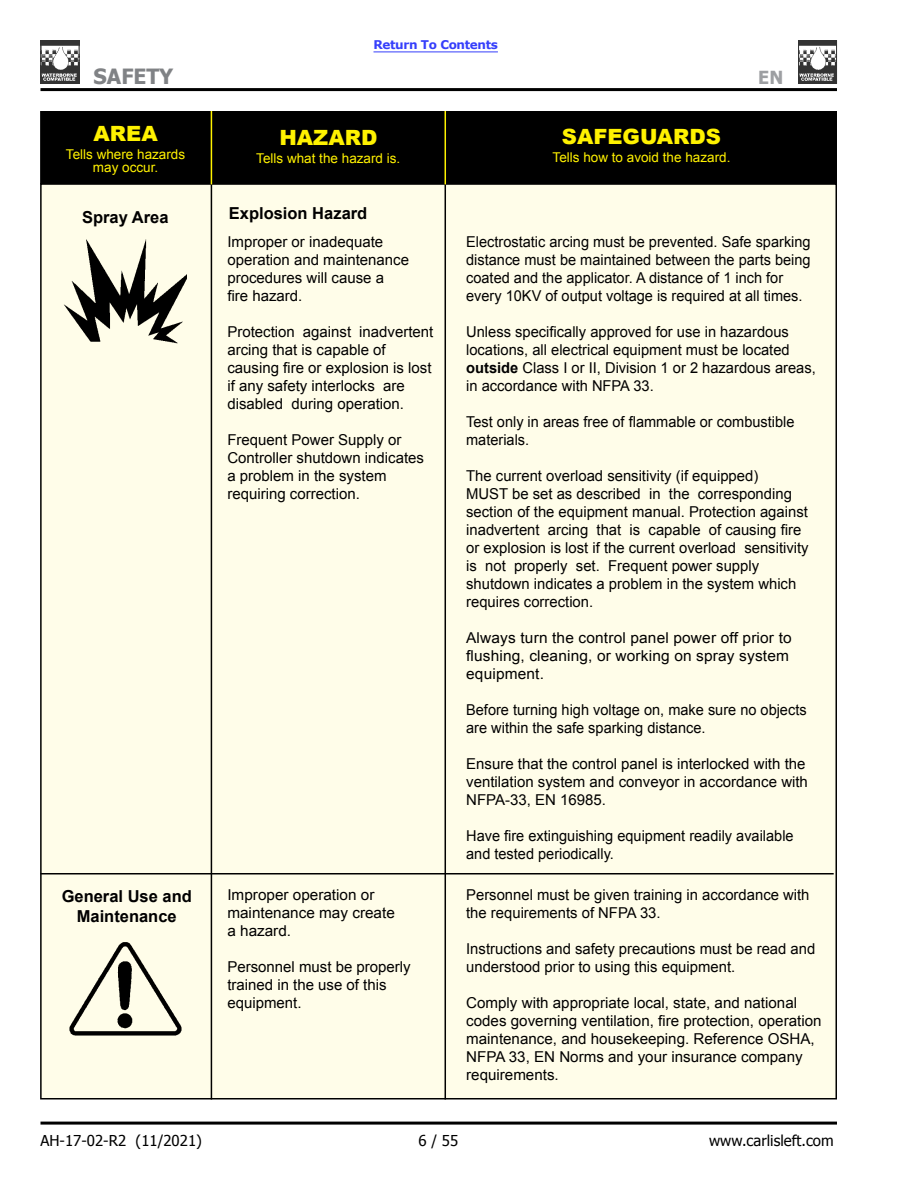
<style>
.page{position:relative;width:918px;height:1188px;background:#fff}
.page>*{position:absolute;margin:0;border:0;box-sizing:border-box;transform-origin:0 0}
.t1{font:900 21px "Arial";color:#fff200}
.t2{font:700 21px "Tahoma";color:#808285}
.t3{font:700 18px "Tahoma";color:#9d9fa2}
.t4{font:700 16.5px/19.6px "Arial";color:#000;text-align:center}
.t5{font:15px/18px "Arial";color:#000}
.t6{font:15px "Tahoma";color:#000}
.t7{font:13.5px/13.5px "Arial";color:#fff200;text-align:center}
.t8{font:700 12px "Verdana";letter-spacing:-.03em;color:#363ffb}
.s1{font-weight:700}
</style>
<div class="page">
<hr style="left:40px;top:88px;width:797px;height:3px;background:#000">
<img style="left:41px;top:40px;width:38px;height:44px">
<img style="left:798px;top:40px;width:39px;height:44px">
<hr style="left:40px;top:1122px;width:797px;height:3px;background:#000">
<div style="left:41px;top:184px;width:795px;height:915px;background:#fffde9"></div>
<div style="left:41px;top:112px;width:795px;height:72px;background:#000"></div>
<div style="left:40px;top:111px;width:797px;height:73px;border:2px solid #000"></div>
<hr style="left:211px;top:111px;width:1px;height:989px;background:#000">
<hr style="left:445px;top:111px;width:1px;height:989px;background:#000">
<hr style="left:211px;top:111px;width:1px;height:73px;background:#fff200">
<hr style="left:445px;top:111px;width:1px;height:73px;background:#fff200">
<img style="left:64px;top:239px;width:123px;height:105px">
<img style="left:69px;top:942px;width:113px;height:94px">
<hr style="left:40px;top:873px;width:794px;height:1px;background:#000">
<hr style="left:374px;top:52px;width:124px;height:1px;background:#363ffb">
<p class="t8" style="left:374px;top:37px;width:126px">Return To Contents</p>
<h1 class="t2" style="left:94px;top:62px;width:81px">SAFETY</h1>
<p class="t3" style="left:758px;top:65px;width:26px">EN</p>
<h1 class="t1" style="left:94px;top:118px;width:66px">AREA</h1>
<p class="t7" style="left:66px;top:147px;width:121px">Tells where hazards may occur.</p>
<h1 class="t1" style="left:279px;top:122px;width:100px">HAZARD</h1>
<p class="t7" style="left:256px;top:151px;width:146px">Tells what the hazard is.</p>
<h1 class="t1" style="left:562px;top:121px;width:161px">SAFEGUARDS</h1>
<p class="t7" style="left:553px;top:150px;width:179px">Tells how to avoid the hazard.</p>
<p class="t4" style="left:82px;top:208px;width:88px">Spray Area</p>
<p class="t4" style="left:229px;top:204px;width:140px">Explosion Hazard</p>
<p class="t5" style="left:227px;top:233px;width:183px">Improper or inadequate operation and maintenance procedures will cause a<br>fire hazard.</p>
<p class="t5" style="left:227px;top:323px;width:208px">Protection against inadvertent arcing that is capable of causing fire or explosion is lost if any safety interlocks are disabled during operation.</p>
<p class="t5" style="left:227px;top:431px;width:198px">Frequent Power Supply or<br>Controller shutdown indicates a problem in the system requiring correction.</p>
<p class="t5" style="left:466px;top:233px;width:346px">Electrostatic arcing must be prevented. Safe sparking distance must be maintained between the parts being coated and the applicator. A distance of 1 inch for every 10KV of output voltage is required at all times.</p>
<p class="t5" style="left:466px;top:323px;width:351px">Unless specifically approved for use in hazardous locations, all electrical equipment must be located <span class="s1">outside</span> Class I or II, Division 1 or 2 hazardous areas, in accordance with NFPA 33.</p>
<p class="t5" style="left:466px;top:413px;width:330px">Test only in areas free of flammable or combustible materials.</p>
<p class="t5" style="left:466px;top:467px;width:344px">The current overload sensitivity (if equipped)<br>MUST be set as described in the corresponding section of the equipment manual. Protection against inadvertent arcing that is capable of causing fire or explosion is lost if the current overload sensitivity is not properly set. Frequent power supply shutdown indicates a problem in the system which requires correction.</p>
<p class="t5" style="left:466px;top:629px;width:327px">Always turn the control panel power off prior to flushing, cleaning, or working on spray system equipment.</p>
<p class="t5" style="left:466px;top:701px;width:342px">Before turning high voltage on, make sure no objects are within the safe sparking distance.</p>
<p class="t5" style="left:466px;top:755px;width:343px">Ensure that the control panel is interlocked with the ventilation system and conveyor in accordance with<br>NFPA-33, EN 16985.</p>
<p class="t5" style="left:466px;top:827px;width:329px">Have fire extinguishing equipment readily available and tested periodically.</p>
<p class="t4" style="left:62px;top:887px;width:132px">General Use and<br>Maintenance</p>
<p class="t5" style="left:227px;top:886px;width:169px">Improper operation or maintenance may create a hazard.</p>
<p class="t5" style="left:227px;top:958px;width:185px">Personnel must be properly trained in the use of this equipment.</p>
<p class="t5" style="left:466px;top:886px;width:345px">Personnel must be given training in accordance with the requirements of NFPA 33.</p>
<p class="t5" style="left:466px;top:940px;width:351px">Instructions and safety precautions must be read and understood prior to using this equipment.</p>
<p class="t5" style="left:466px;top:994px;width:357px">Comply with appropriate local, state, and national codes governing ventilation, fire protection, operation maintenance, and housekeeping. Reference OSHA, NFPA 33, EN Norms and your insurance company requirements.</p>
<p class="t6" style="left:40px;top:1130px;width:163px">AH-17-02-R2 (11/2021)</p>
<p class="t6" style="left:419px;top:1130px;width:41px">6 / 55</p>
<p class="t6" style="left:709px;top:1130px;width:126px">www.carlisleft.com</p>
</div>
